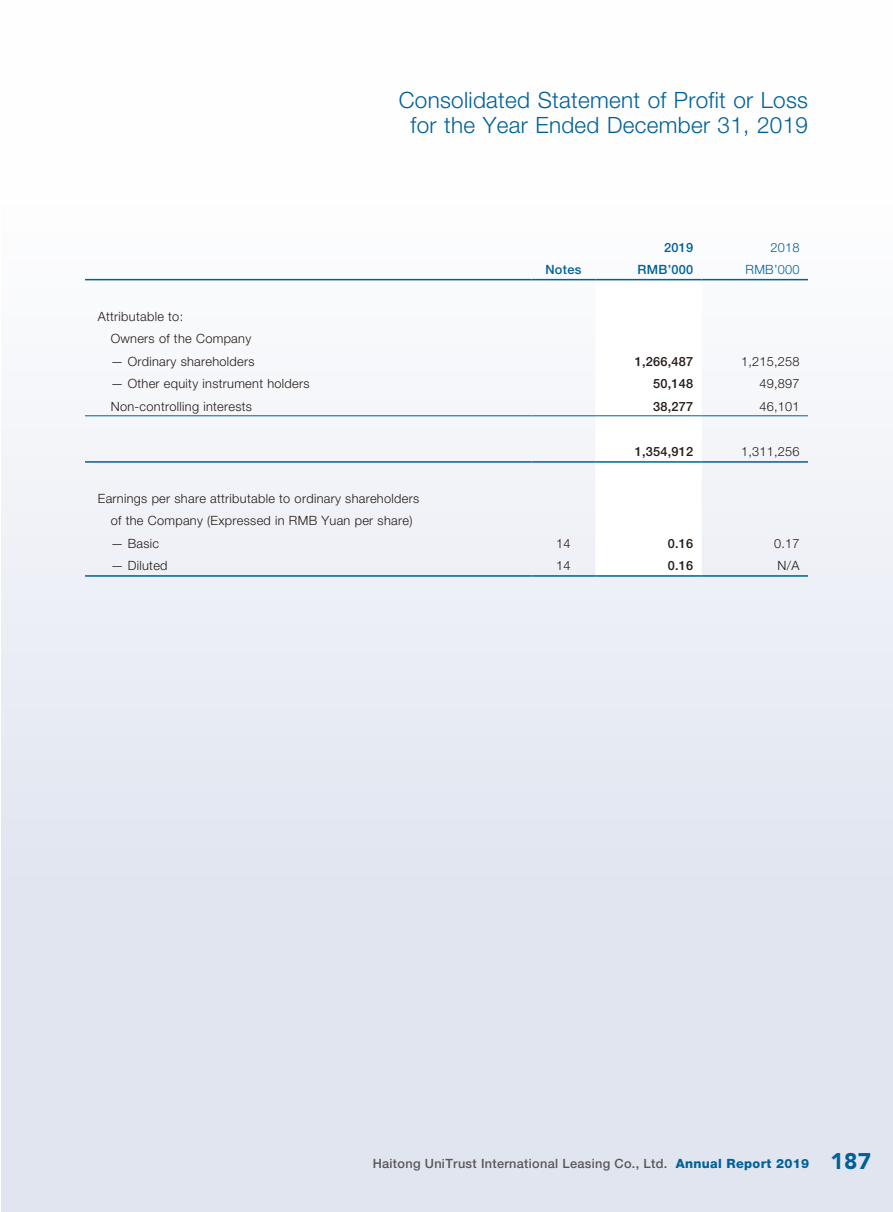
<style>
.page{position:relative;width:893px;height:1212px;background:#fff}
.page>*{position:absolute;margin:0;border:0;box-sizing:border-box;transform-origin:0 0}
.t1{font:300 22.5px/25.5px "Helvetica Neue";letter-spacing:.015em;color:#006098;text-align:center}
.t2{font:300 12.75px/22.5px "Helvetica Neue";letter-spacing:.025em;color:#231916}
.t3{font:500 12.75px "Helvetica Neue";letter-spacing:.025em;color:#595857}
.t4{font:500 12.75px "Helvetica Neue";letter-spacing:.015em;color:#231916}
.t5{font:500 12.75px "Helvetica Neue";letter-spacing:.025em;color:#006098}
.t6{font:300 12.75px "Helvetica Neue";letter-spacing:.015em;color:#006098}
.s1{font-weight:800;color:#006098}
.s2{font-family:"Avenir";font-weight:900;font-size:22.5px;color:#006098}
</style>
<div class="page">
<div style="left:1px;top:0;width:892px;height:1212px;background:linear-gradient(to bottom,#fff,#dae0ed)"></div>
<svg style="left:595px;top:280px;width:107px;height:295px"></svg>
<div style="left:595px;top:416px;width:107px;height:23px;background:#fff"></div>
<hr style="left:85px;top:279px;width:446px;height:1px;background:#006098">
<hr style="left:531px;top:279px;width:64px;height:1px;background:#006098">
<hr style="left:595px;top:279px;width:107px;height:1px;background:#006098">
<hr style="left:702px;top:279px;width:106px;height:1px;background:#006098">
<hr style="left:85px;top:415px;width:446px;height:1px;background:#006098">
<hr style="left:531px;top:415px;width:64px;height:1px;background:#006098">
<hr style="left:595px;top:415px;width:107px;height:1px;background:#006098">
<hr style="left:702px;top:415px;width:106px;height:1px;background:#006098">
<hr style="left:85px;top:461px;width:446px;height:2px;background:#006098">
<hr style="left:531px;top:461px;width:64px;height:2px;background:#006098">
<hr style="left:595px;top:461px;width:107px;height:2px;background:#006098">
<hr style="left:702px;top:461px;width:106px;height:2px;background:#006098">
<hr style="left:85px;top:575px;width:446px;height:2px;background:#006098">
<hr style="left:531px;top:575px;width:64px;height:2px;background:#006098">
<hr style="left:595px;top:575px;width:107px;height:2px;background:#006098">
<hr style="left:702px;top:575px;width:106px;height:2px;background:#006098">
<h1 class="t1" style="left:399px;top:86px;width:411px">Consolidated Statement of Profit or Loss for the Year Ended December 31, 2019</h1>
<p class="t5" style="left:664px;top:239px;width:30px">2019</p>
<p class="t6" style="left:770px;top:239px;width:30px">2018</p>
<p class="t5" style="left:545px;top:262px;width:37px">Notes</p>
<p class="t5" style="left:638px;top:262px;width:57px">RMB’000</p>
<p class="t6" style="left:745px;top:262px;width:55px">RMB’000</p>
<p class="t2" style="left:111px;top:304px;width:142px;text-indent:-13px">Attributable to:<br>Owners of the Company</p>
<p class="t2" style="left:111px;top:349px;width:145px">— Ordinary shareholders</p>
<p class="t4" style="left:635px;top:353px;width:60px">1,266,487</p>
<p class="t2" style="left:741px;top:349px;width:60px">1,215,258</p>
<p class="t2" style="left:111px;top:372px;width:200px">— Other equity instrument holders</p>
<p class="t4" style="left:653px;top:376px;width:41px">50,148</p>
<p class="t2" style="left:759px;top:372px;width:41px">49,897</p>
<p class="t2" style="left:111px;top:395px;width:143px">Non-controlling interests</p>
<p class="t4" style="left:653px;top:398px;width:41px">38,277</p>
<p class="t2" style="left:759px;top:395px;width:41px">46,101</p>
<p class="t4" style="left:635px;top:444px;width:60px">1,354,912</p>
<p class="t2" style="left:741px;top:440px;width:60px">1,311,256</p>
<p class="t2" style="left:98px;top:487px;width:323px;text-align:center">Earnings per share attributable to ordinary shareholders of the Company (Expressed in RMB Yuan per share)</p>
<p class="t2" style="left:111px;top:532px;width:50px">— Basic</p>
<p class="t2" style="left:556px;top:532px;width:16px">14</p>
<p class="t4" style="left:668px;top:536px;width:27px">0.16</p>
<p class="t2" style="left:774px;top:532px;width:27px">0.17</p>
<p class="t2" style="left:111px;top:554px;width:58px">— Diluted</p>
<p class="t2" style="left:556px;top:554px;width:16px">14</p>
<p class="t4" style="left:668px;top:558px;width:27px">0.16</p>
<p class="t2" style="left:778px;top:554px;width:23px">N/A</p>
<p class="t3" style="left:373px;top:1156px;width:500px">Haitong UniTrust International Leasing Co., Ltd. <span class="s1">Annual Report 2019</span> <span class="s2">187</span></p>
</div>
